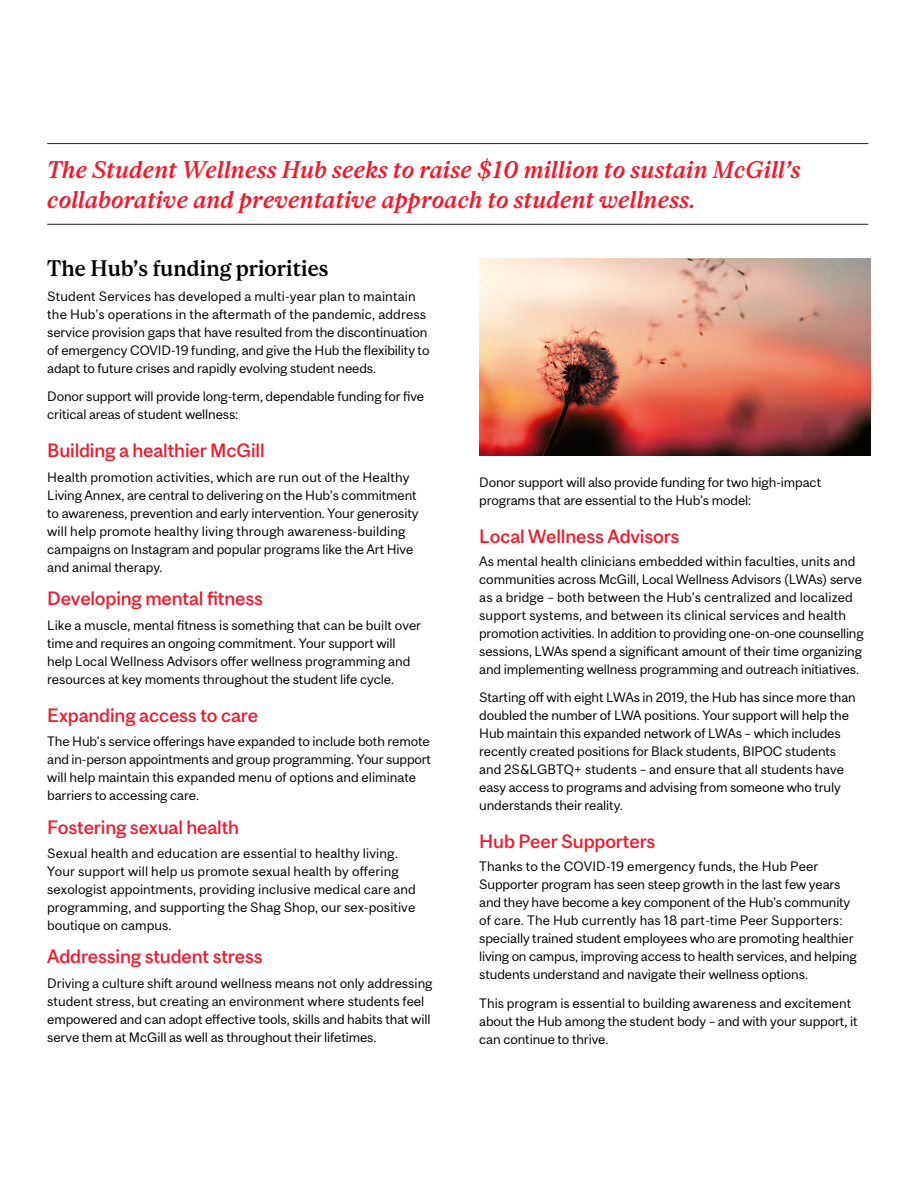
<style>
.page{position:relative;width:918px;height:1188px;background:#fff}
.page>*{position:absolute;margin:0;border:0;box-sizing:border-box;transform-origin:0 0}
.Pull_Quote{font:italic 500 22.5px/30px "Mc Gill Serif";letter-spacing:.01em;color:#ee1b2d}
.H3_Serif_Medium_16_20{font:500 21px "Mc Gill Serif";color:#000001}
.H5_sans_medium_12_14{font:500 18px "Mc Gill Sans";letter-spacing:-.01em;color:#ee1b2d}
.T1_sans___0_09375{font:12.75px/18px "Mc Gill Sans";letter-spacing:-.01em;color:#000001}
.H5_sans_medium_12_14-2{font:12.75px/18px "Mc Gill Sans";color:#000001}
</style>
<div class="page">
<hr style="left:47px;top:143px;width:821px;height:1px;background:#231f20">
<hr style="left:47px;top:224px;width:821px;height:1px;background:#231f20">
<img style="left:479px;top:258px;width:392px;height:198px">
<p class="Pull_Quote" style="left:47px;top:154px;width:755px">The Student Wellness Hub seeks to raise $10 million to sustain McGill’s collaborative and preventative approach to student wellness.</p>
<p class="H3_Serif_Medium_16_20" style="left:47px;top:255px;width:283px">The Hub’s funding priorities</p>
<p class="T1_sans___0_09375" style="left:47px;top:287px;width:384px">Student Services has developed a multi-year plan to maintain the Hub’s operations in the aftermath of the pandemic, address service provision gaps that have resulted from the discontinuation of emergency COVID-19 funding, and give the Hub the flexibility to adapt to future crises and rapidly evolving student needs.</p>
<p class="T1_sans___0_09375" style="left:47px;top:387px;width:379px">Donor support will provide long-term, dependable funding for five critical areas of student wellness:</p>
<p class="H5_sans_medium_12_14" style="left:47px;top:439px;width:219px">Building a healthier McGill</p>
<p class="H5_sans_medium_12_14-2" style="left:47px;top:468px;width:373px">Health promotion activities, which are run out of the Healthy Living Annex, are central to delivering on the Hub’s commitment to awareness, prevention and early intervention. Your generosity will help promote healthy living through awareness-building campaigns on Instagram and popular programs like the Art Hive and animal therapy.</p>
<p class="H5_sans_medium_12_14" style="left:47px;top:587px;width:217px">Developing mental fitness</p>
<p class="T1_sans___0_09375" style="left:47px;top:616px;width:375px">Like a muscle, mental fitness is something that can be built over time and requires an ongoing commitment. Your support will help Local Wellness Advisors offer wellness programming and resources at key moments throughout the student life cycle.</p>
<p class="H5_sans_medium_12_14" style="left:47px;top:704px;width:212px">Expanding access to care</p>
<p class="H5_sans_medium_12_14-2" style="left:47px;top:733px;width:385px">The Hub’s service offerings have expanded to include both remote and in-person appointments and group programming. Your support will help maintain this expanded menu of options and eliminate barriers to accessing care.</p>
<p class="H5_sans_medium_12_14" style="left:47px;top:816px;width:194px">Fostering sexual health</p>
<p class="H5_sans_medium_12_14-2" style="left:47px;top:844px;width:370px">Sexual health and education are essential to healthy living.<br>Your support will help us promote sexual health by offering sexologist appointments, providing inclusive medical care and programming, and supporting the Shag Shop, our sex-positive boutique on campus.</p>
<p class="H5_sans_medium_12_14" style="left:47px;top:946px;width:217px">Addressing student stress</p>
<p class="H5_sans_medium_12_14-2" style="left:47px;top:974px;width:387px">Driving a culture shift around wellness means not only addressing student stress, but creating an environment where students feel empowered and can adopt effective tools, skills and habits that will serve them at McGill as well as throughout their lifetimes.</p>
<p class="T1_sans___0_09375" style="left:479px;top:473px;width:344px">Donor support will also provide funding for two high-impact programs that are essential to the Hub’s model:</p>
<p class="H5_sans_medium_12_14" style="left:479px;top:525px;width:202px">Local Wellness Advisors</p>
<p class="T1_sans___0_09375" style="left:479px;top:552px;width:386px">As mental health clinicians embedded within faculties, units and communities across McGill, Local Wellness Advisors (LWAs) serve as a bridge – both between the Hub’s centralized and localized support systems, and between its clinical services and health promotion activities. In addition to providing one-on-one counselling sessions, LWAs spend a significant amount of their time organizing and implementing wellness programming and outreach initiatives.</p>
<p class="T1_sans___0_09375" style="left:479px;top:688px;width:378px">Starting off with eight LWAs in 2019, the Hub has since more than doubled the number of LWA positions. Your support will help the Hub maintain this expanded network of LWAs – which includes recently created positions for Black students, BIPOC students and 2S&amp;LGBTQ+ students – and ensure that all students have easy access to programs and advising from someone who truly understands their reality.</p>
<p class="H5_sans_medium_12_14" style="left:479px;top:830px;width:178px">Hub Peer Supporters</p>
<p class="T1_sans___0_09375" style="left:479px;top:858px;width:379px">Thanks to the COVID-19 emergency funds, the Hub Peer Supporter program has seen steep growth in the last few years and they have become a key component of the Hub’s community of care. The Hub currently has 18 part-time Peer Supporters: specially trained student employees who are promoting healthier living on campus, improving access to health services, and helping students understand and navigate their wellness options.</p>
<p class="T1_sans___0_09375" style="left:479px;top:994px;width:380px">This program is essential to building awareness and excitement about the Hub among the student body – and with your support, it can continue to thrive.</p>
</div>
